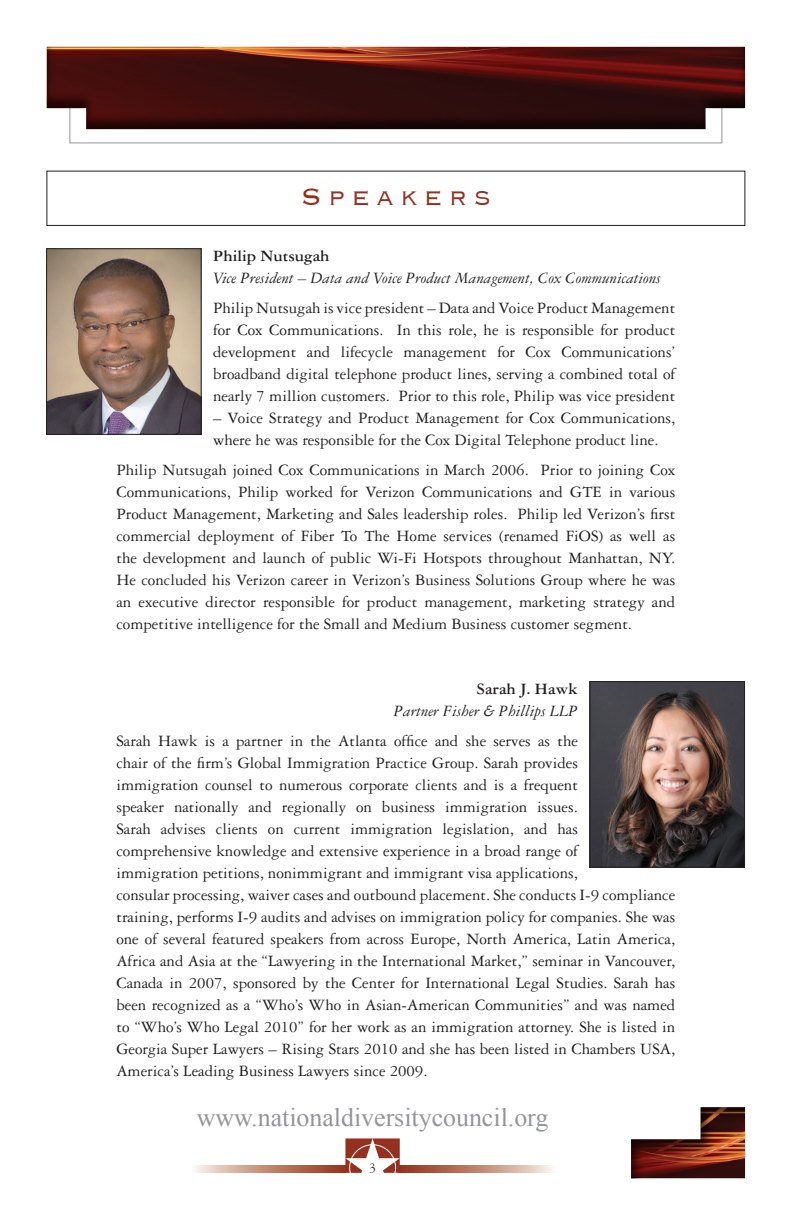
<style>
.page{position:relative;width:792px;height:1224px;background:#fff}
.page>*{position:absolute;margin:0;border:0;box-sizing:border-box;transform-origin:0 0}
.t1{font:300 31px "Copperplate";letter-spacing:.2em;color:#95301f}
.t2{font:25.8px "Times New Roman";color:#939598}
.t3{font:16.8px/22px "Garamond Three";color:#231f20;text-align:justify}
.t4{font:italic 16.8px/22px "Garamond Three";color:#231f20}
.t5{font:14.2px "Garamond Three";color:#231f20}
.s1{font-weight:700;font-style:normal}
</style>
<div class="page">
<div style="left:70px;top:99px;width:652px;height:44px;border:1px solid #939598"></div>
<svg style="left:195px;top:1165px;width:150px;height:8px"></svg>
<svg style="left:345px;top:1138px;width:55px;height:35px"></svg>
<svg style="left:400px;top:1165px;width:152px;height:8px"></svg>
<div style="left:349px;top:1144px;width:47px;height:47px;border:1px solid #fff;border-radius:50%"></div>
<div style="left:629px;top:1106px;width:116px;height:74px;background:#231f20;opacity:.75"></div>
<div style="left:0;top:45px;width:746px;height:86px;background:#231f20;opacity:.75"></div>
<div style="left:47px;top:171px;width:698px;height:55px;border:1px solid #231f20"></div>
<img style="left:48px;top:250px;width:152px;height:183px">
<div style="left:46px;top:248px;width:156px;height:187px;border:1px solid #231f20"></div>
<img style="left:592px;top:683px;width:151px;height:183px">
<div style="left:590px;top:681px;width:155px;height:187px;border:1px solid #231f20"></div>
<p class="t1" style="left:301px;top:177px;width:192px">Speakers</p>
<p class="t4" style="left:213px;top:245px;width:449px"><span class="s1">Philip Nutsugah<br></span>Vice President – Data and Voice Product Management, Cox Communications</p>
<p class="t3" style="left:213px;top:297px;width:464px">Philip Nutsugah is vice president – Data and Voice Product Management for Cox Communications. In this role, he is responsible for product development and lifecycle management for Cox Communications’ broadband digital telephone product lines, serving a combined total of nearly 7 million customers. Prior to this role, Philip was vice president</p>
<p class="t3" style="left:213px;top:407px;width:464px">– Voice Strategy and Product Management for Cox Communications, where he was responsible for the Cox Digital Telephone product line.</p>
<p class="t3" style="left:116px;top:459px;width:560px">Philip Nutsugah joined Cox Communications in March 2006. Prior to joining Cox Communications, Philip worked for Verizon Communications and GTE in various Product Management, Marketing and Sales leadership roles. Philip led Verizon’s first commercial deployment of Fiber To The Home services (renamed FiOS) as well as the development and launch of public Wi-Fi Hotspots throughout Manhattan, NY.<br>He concluded his Verizon career in Verizon’s Business Solutions Group where he was an executive director responsible for product management, marketing strategy and competitive intelligence for the Small and Medium Business customer segment.</p>
<p class="t4" style="left:394px;top:678px;width:186px;text-align:right"><span class="s1">Sarah J. Hawk<br></span>Partner Fisher &amp; Phillips LLP</p>
<p class="t3" style="left:116px;top:730px;width:560px;text-align:left">Sarah Hawk is a partner in the Atlanta office and she serves as the<br>chair of the firm’s Global Immigration Practice Group. Sarah provides<br>immigration counsel to numerous corporate clients and is a frequent<br>speaker nationally and regionally on business immigration issues.<br>Sarah advises clients on current immigration legislation, and has comprehensive knowledge and extensive experience in a broad range of<br>immigration petitions, nonimmigrant and immigrant visa applications,<br>consular processing, waiver cases and outbound placement. She conducts I-9 compliance training, performs I-9 audits and advises on immigration policy for companies. She was one of several featured speakers from across Europe, North America, Latin America, Africa and Asia at the “Lawyering in the International Market,” seminar in Vancouver, Canada in 2007, sponsored by the Center for International Legal Studies. Sarah has been recognized as a “Who’s Who in Asian-American Communities” and was named to “Who’s Who Legal 2010” for her work as an immigration attorney. She is listed in Georgia Super Lawyers – Rising Stars 2010 and she has been listed in Chambers USA, America’s Leading Business Lawyers since 2009.</p>
<p class="t2" style="left:197px;top:1101px;width:353px">www.nationaldiversitycouncil.org</p>
<p class="t5" style="left:369px;top:1160px;width:9px">3</p>
</div>
